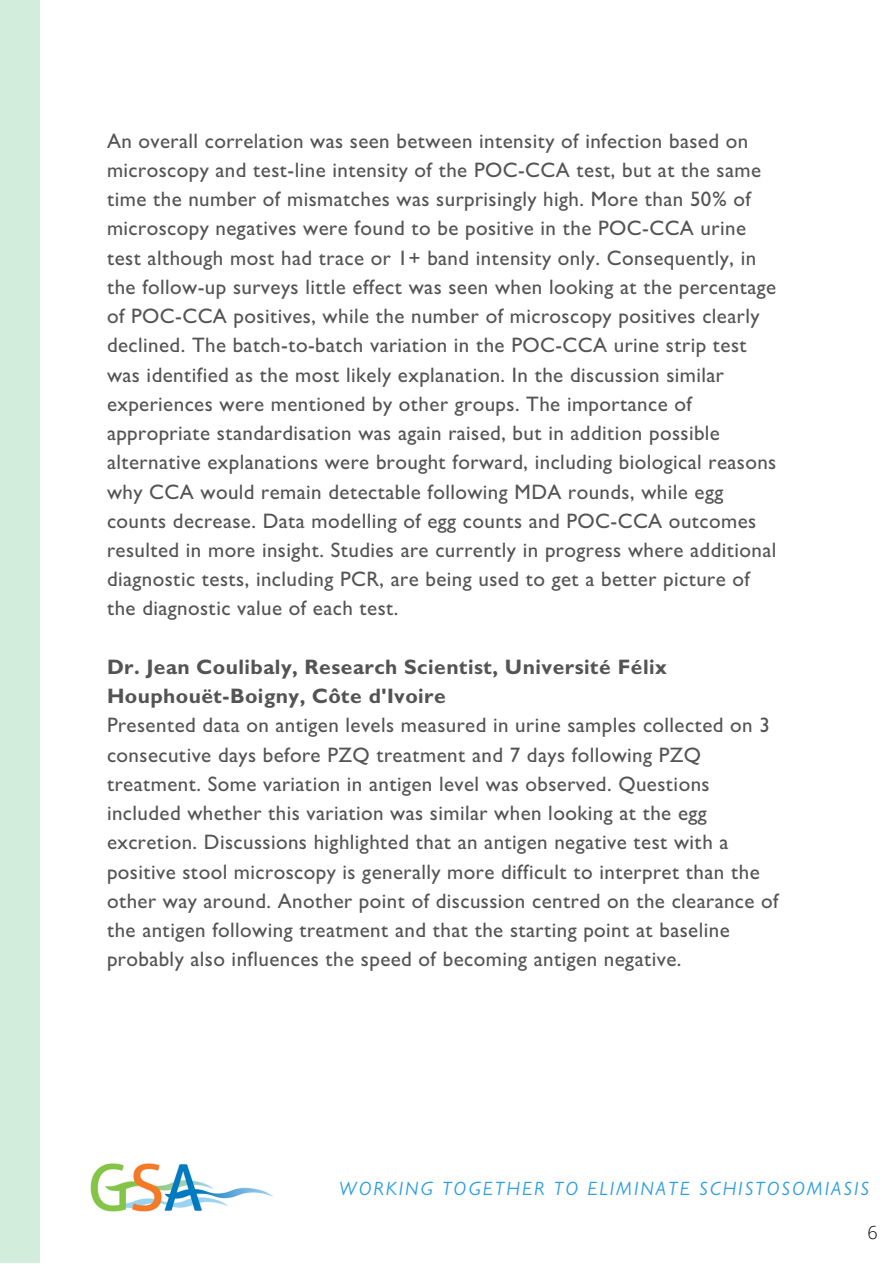
<style>
.page{position:relative;width:893px;height:1264px;background:#fff}
.page>*{position:absolute;margin:0;border:0;box-sizing:border-box;transform-origin:0 0}
.t1{font:500 21px/29.2px "Gill Sans";letter-spacing:.02em;color:#545454}
.t2{font:700 21px/29.2px "Gill Sans";letter-spacing:.02em;color:#545454}
.t3{font:italic 19.35px "Gill Sans";letter-spacing:.11em;color:#2d9edf}
.t4{font:300 18px "Open Sans";color:#000}
</style>
<div class="page">
<div style="left:0;top:0;width:39px;height:1262px;background:#d3eddd"></div>
<img style="left:90px;top:1163px;width:183px;height:49px">
<p class="t1" style="left:107px;top:129px;width:671px">An overall correlation was seen between intensity of infection based on microscopy and test-line intensity of the POC-CCA test, but at the same time the number of mismatches was surprisingly high. More than 50% of microscopy negatives were found to be positive in the POC-CCA urine test although most had trace or 1+ band intensity only. Consequently, in the follow-up surveys little effect was seen when looking at the percentage of POC-CCA positives, while the number of microscopy positives clearly declined. The batch-to-batch variation in the POC-CCA urine strip test was identified as the most likely explanation. In the discussion similar experiences were mentioned by other groups. The importance of appropriate standardisation was again raised, but in addition possible alternative explanations were brought forward, including biological reasons why CCA would remain detectable following MDA rounds, while egg counts decrease. Data modelling of egg counts and POC-CCA outcomes resulted in more insight. Studies are currently in progress where additional diagnostic tests, including PCR, are being used to get a better picture of the diagnostic value of each test.</p>
<p class="t2" style="left:107px;top:655px;width:561px">Dr. Jean Coulibaly, Research Scientist, Université Félix<br>Houphouët-Boigny, Côte d'Ivoire</p>
<p class="t1" style="left:107px;top:714px;width:673px">Presented data on antigen levels measured in urine samples collected on 3 consecutive days before PZQ treatment and 7 days following PZQ treatment. Some variation in antigen level was observed. Questions included whether this variation was similar when looking at the egg excretion. Discussions highlighted that an antigen negative test with a positive stool microscopy is generally more difficult to interpret than the other way around. Another point of discussion centred on the clearance of the antigen following treatment and that the starting point at baseline probably also influences the speed of becoming antigen negative.</p>
<p class="t3" style="left:339px;top:1181px;width:531px">WORKING TOGETHER TO ELIMINATE SCHISTOSOMIASIS</p>
<p class="t4" style="left:867px;top:1219px;width:12px">6</p>
</div>
